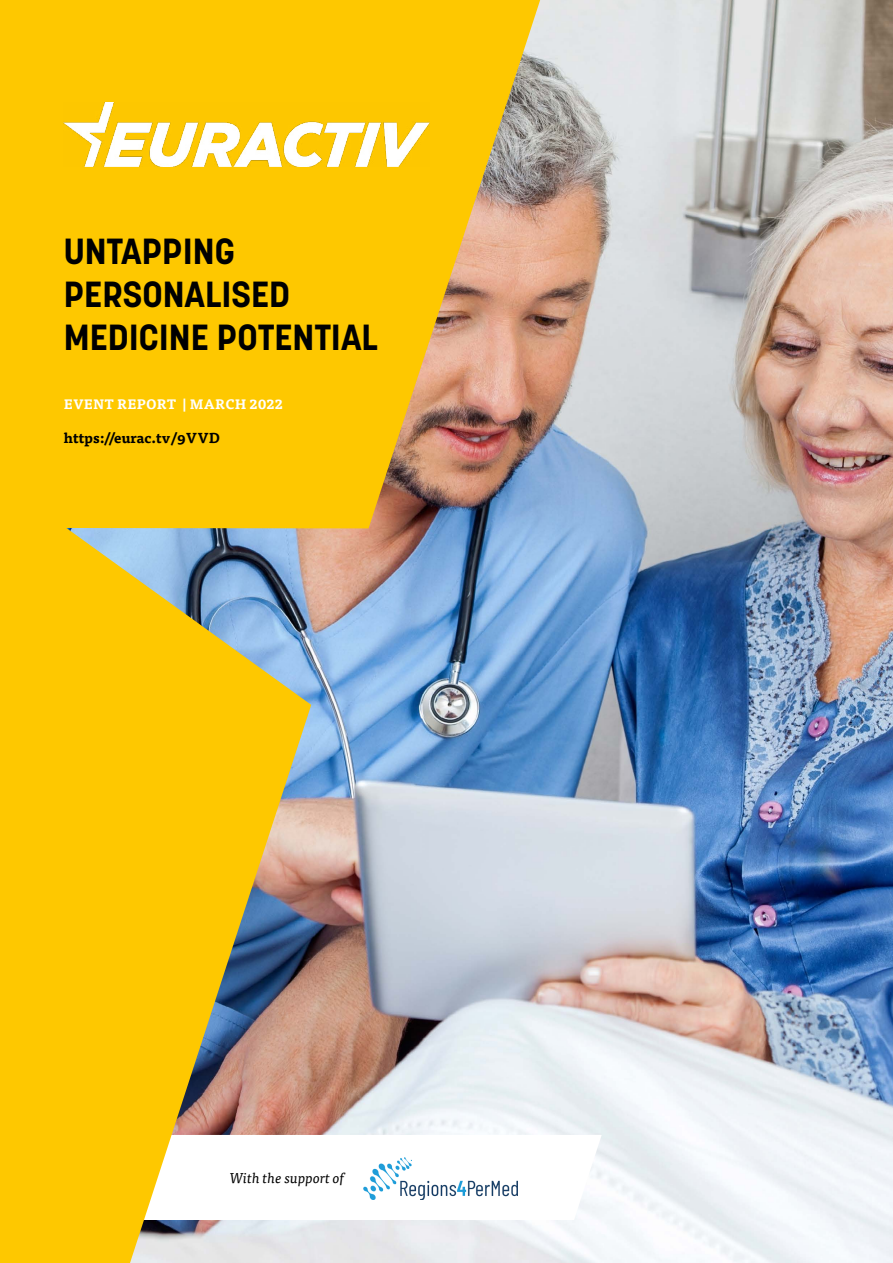
<style>
.page{position:relative;width:893px;height:1263px;background:#fff}
.page>*{position:absolute;margin:0;border:0;box-sizing:border-box;transform-origin:0 0}
.t1{font:700 36px/43.2px "Korolev";color:#000}
.t2{font:700 14.25px "Tisa Pro";color:#000}
.t3{font:italic 14.25px "Tisa Pro";color:#000}
.t4{font:700 13.5px "Tisa Pro";letter-spacing:.01em;color:#fff}
</style>
<div class="page">
<img style="left:540px;top:0;width:353px;height:1263px">
<svg style="left:540px;top:1135px;width:62px;height:85px"></svg>
<img style="left:0;top:0;width:540px;height:1263px">
<img style="left:64px;top:102px;width:365px;height:64px">
<p class="t1" style="left:64px;top:229px;width:316px">UNTAPPING<br>PERSONALISED<br>MEDICINE POTENTIAL</p>
<p class="t4" style="left:64px;top:393px;width:220px">EVENT REPORT | MARCH 2022</p>
<p class="t2" style="left:64px;top:426px;width:158px">https://eurac.tv/9VVD</p>
<p class="t3" style="left:230px;top:1167px;width:116px">With the support of</p>
</div>
